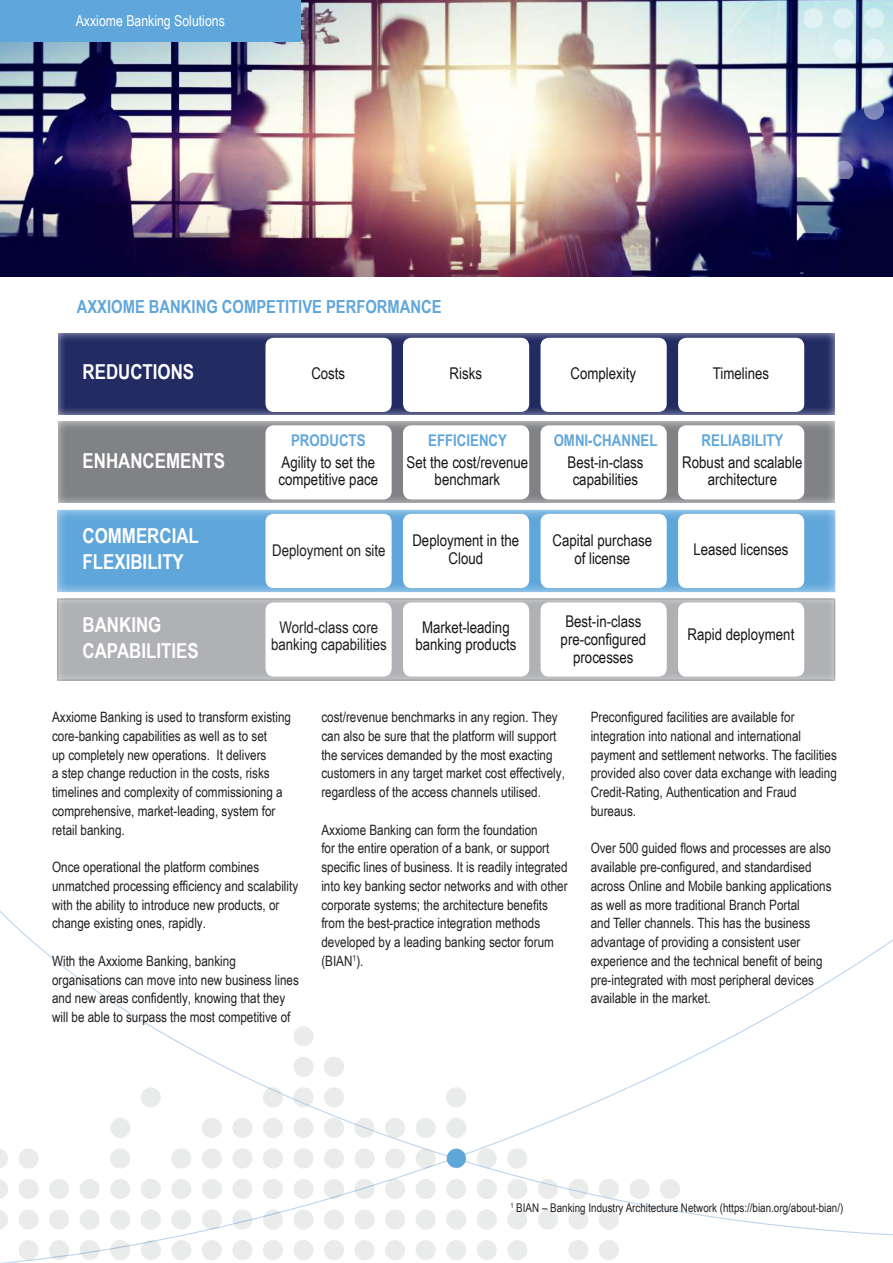
<style>
.page{position:relative;width:893px;height:1263px;background:#fff}
.page>*{position:absolute;margin:0;border:0;box-sizing:border-box;transform-origin:0 0}
.t1{font:700 20.55px/26.4px "Arial Narrow";color:#fff}
.t2{font:700 18px "Arial Narrow";color:#5fa6db}
.t3{font:16.2px/17.7px "Arial Narrow";color:#161619;text-align:center}
.t4{font:16.2px/17.7px "Arial Narrow";color:#231f20;text-align:center}
.t5{font:700 16.2px "Arial Narrow";color:#5fa6db}
.t6{font:15px "Arial Narrow";color:#fff}
.t7{font:14.25px/18.8px "Arial Narrow";color:#231f20}
.t8{font:12px "Arial Narrow";color:#231f20}
</style>
<div class="page">
<img style="left:0;top:0;width:893px;height:276px">
<svg style="left:805px;top:0;width:88px;height:179px"></svg>
<svg style="left:0;top:911px;width:893px;height:352px"></svg>
<div style="left:447px;top:1149px;width:19px;height:19px;background:#5fa6db;border-radius:50%"></div>
<div style="left:0;top:0;width:301px;height:42px;background:#5fa6db"></div>
<svg style="left:58px;top:333px;width:777px;height:82px;fill:#232b63"></svg>
<svg style="left:58px;top:421px;width:777px;height:82px;fill:#808285"></svg>
<svg style="left:57px;top:509px;width:779px;height:84px;fill:#5fa6db"></svg>
<div style="left:57px;top:596px;width:780px;height:85px;background:linear-gradient(to bottom,#b2b4b7,#b0b2b5)"></div>
<div style="left:265px;top:425px;width:127px;height:74px;background:#fff;border-radius:8px"></div>
<div style="left:403px;top:425px;width:126px;height:74px;background:#fff;border-radius:8px"></div>
<div style="left:541px;top:425px;width:126px;height:74px;background:#fff;border-radius:8px"></div>
<div style="left:678px;top:425px;width:126px;height:74px;background:#fff;border-radius:8px"></div>
<div style="left:265px;top:338px;width:127px;height:74px;background:#fff;border-radius:8px"></div>
<div style="left:403px;top:338px;width:126px;height:74px;background:#fff;border-radius:8px"></div>
<div style="left:541px;top:338px;width:126px;height:74px;background:#fff;border-radius:8px"></div>
<div style="left:678px;top:338px;width:126px;height:74px;background:#fff;border-radius:8px"></div>
<div style="left:265px;top:514px;width:127px;height:74px;background:#fff;border-radius:8px"></div>
<div style="left:403px;top:514px;width:126px;height:74px;background:#fff;border-radius:8px"></div>
<div style="left:541px;top:514px;width:126px;height:74px;background:#fff;border-radius:8px"></div>
<div style="left:678px;top:514px;width:126px;height:74px;background:#fff;border-radius:8px"></div>
<div style="left:265px;top:602px;width:127px;height:75px;background:#fff;border-radius:8px"></div>
<div style="left:403px;top:602px;width:126px;height:75px;background:#fff;border-radius:8px"></div>
<div style="left:541px;top:602px;width:126px;height:75px;background:#fff;border-radius:8px"></div>
<div style="left:678px;top:602px;width:126px;height:75px;background:#fff;border-radius:8px"></div>
<p class="t6" style="left:76px;top:15px;width:151px">Axxiome Banking Solutions</p>
<p class="t2" style="left:77px;top:293px;width:366px">AXXIOME BANKING COMPETITIVE PERFORMANCE</p>
<h1 class="t1" style="left:83px;top:358px;width:113px">REDUCTIONS</h1>
<h1 class="t1" style="left:83px;top:447px;width:144px">ENHANCEMENTS</h1>
<h1 class="t1" style="left:83px;top:522px;width:118px">COMMERCIAL<br>FLEXIBILITY</h1>
<h1 class="t1" style="left:83px;top:610px;width:117px">BANKING<br>CAPABILITIES</h1>
<p class="t3" style="left:311px;top:366px;width:35px">Costs</p>
<p class="t3" style="left:450px;top:366px;width:34px">Risks</p>
<p class="t3" style="left:571px;top:366px;width:67px">Complexity</p>
<p class="t3" style="left:713px;top:366px;width:58px">Timelines</p>
<p class="t5" style="left:291px;top:428px;width:76px">PRODUCTS</p>
<p class="t3" style="left:279px;top:455px;width:101px;text-align:left">Agility to set the competitive pace</p>
<p class="t5" style="left:428px;top:428px;width:80px">EFFICIENCY</p>
<p class="t3" style="left:407px;top:455px;width:123px">Set the cost/revenue benchmark</p>
<p class="t5" style="left:554px;top:428px;width:105px">OMNI-CHANNEL</p>
<p class="t3" style="left:567px;top:455px;width:77px">Best-in-class capabilities</p>
<p class="t5" style="left:702px;top:428px;width:83px">RELIABILITY</p>
<p class="t3" style="left:682px;top:455px;width:122px">Robust and scalable architecture</p>
<p class="t3" style="left:553px;top:533px;width:101px">Capital purchase of license</p>
<p class="t4" style="left:272px;top:543px;width:115px">Deployment on site</p>
<p class="t3" style="left:412px;top:533px;width:108px">Deployment in the<br>Cloud</p>
<p class="t3" style="left:693px;top:542px;width:97px">Leased licenses</p>
<p class="t3" style="left:561px;top:614px;width:87px">Best-in-class pre-configured processes</p>
<p class="t4" style="left:271px;top:619px;width:117px">World-class core banking capabilities</p>
<p class="t3" style="left:415px;top:619px;width:102px">Market-leading banking products</p>
<p class="t3" style="left:687px;top:627px;width:108px">Rapid deployment</p>
<p class="t7" style="left:52px;top:709px;width:241px">Axxiome Banking is used to transform existing core-banking capabilities as well as to set<br>up completely new operations. It delivers<br>a step change reduction in the costs, risks timelines and complexity of commissioning a comprehensive, market-leading, system for retail banking.</p>
<p class="t7" style="left:52px;top:859px;width:248px">Once operational the platform combines unmatched processing efficiency and scalability with the ability to introduce new products, or change existing ones, rapidly.</p>
<p class="t7" style="left:52px;top:953px;width:248px">With the Axxiome Banking, banking organisations can move into new business lines and new areas confidently, knowing that they will be able to surpass the most competitive of</p>
<p class="t7" style="left:321px;top:709px;width:245px">cost/revenue benchmarks in any region. They can also be sure that the platform will support the services demanded by the most exacting customers in any target market cost effectively, regardless of the access channels utilised.</p>
<p class="t7" style="left:321px;top:821px;width:248px">Axxiome Banking can form the foundation<br>for the entire operation of a bank, or support specific lines of business. It is readily integrated into key banking sector networks and with other corporate systems; the architecture benefits from the best-practice integration methods developed by a leading banking sector forum (BIAN<sup>1</sup>).</p>
<p class="t7" style="left:591px;top:707px;width:248px">Preconfigured facilities are available for integration into national and international payment and settlement networks. The facilities provided also cover data exchange with leading Credit-Rating, Authentication and Fraud bureaus.</p>
<p class="t7" style="left:591px;top:838px;width:242px">Over 500 guided flows and processes are also available pre-configured, and standardised across Online and Mobile banking applications as well as more traditional Branch Portal<br>and Teller channels. This has the business advantage of providing a consistent user experience and the technical benefit of being pre-integrated with most peripheral devices available in the market.</p>
<p class="t8" style="left:510px;top:1203px;width:335px"><sup>1</sup> BIAN – Banking Industry Architecture Network (https://bian.org/about-bian/)</p>
</div>
